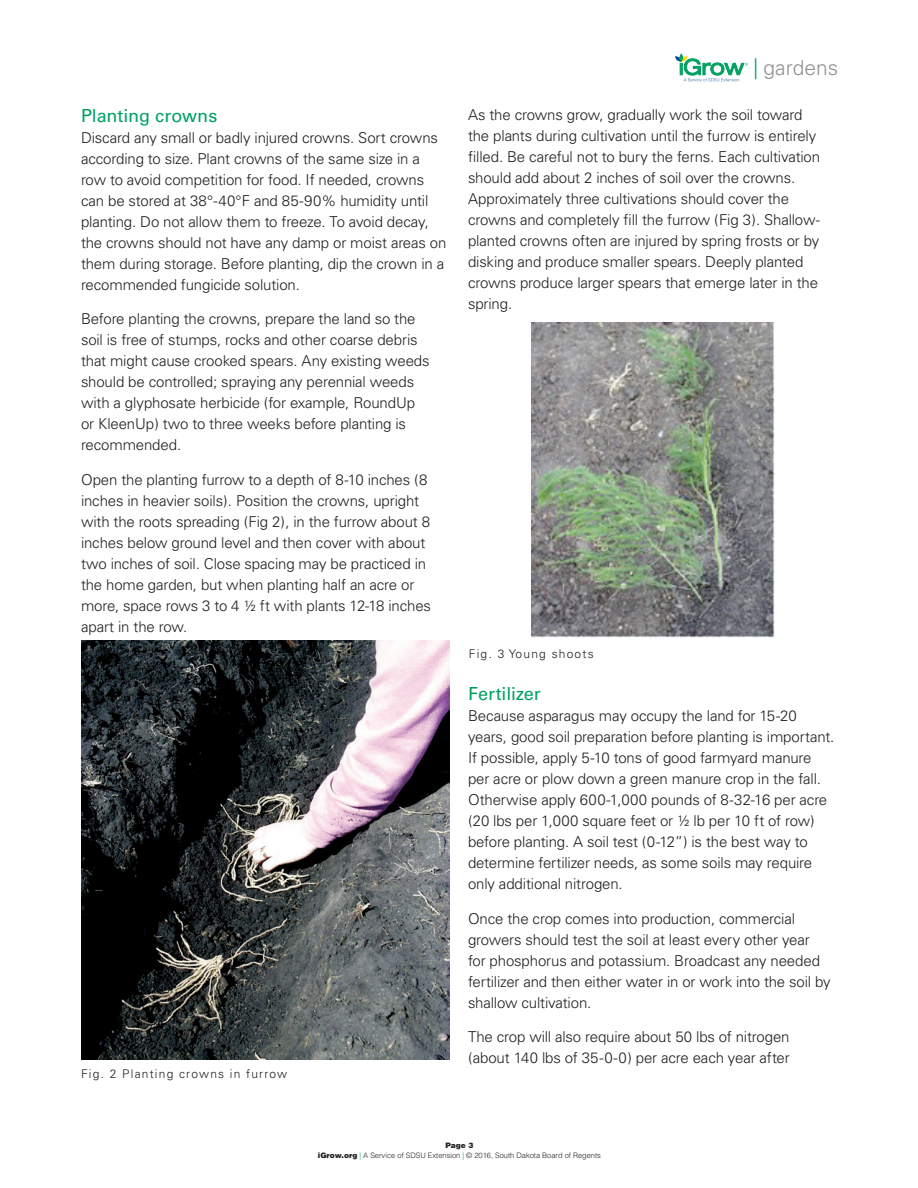
<style>
.page{position:relative;width:918px;height:1188px;background:#fff}
.page>*{position:absolute;margin:0;border:0;box-sizing:border-box;transform-origin:0 0}
.t1{font:300 21px "Univers";color:#919295}
.sdn_body_tips{font:18px "Univers";letter-spacing:-.005em;color:#00a261}
.sdn_body_tips-2{font:300 15px/21px "Univers";letter-spacing:-.01em;color:#231f20}
.sdn_body_tips-3{font:300 12px "Univers";letter-spacing:.1em;color:#231f20}
.t2{font:300 7.5px/10.5px "Helvetica";color:#231f20;text-align:center}
.s1{color:#00a261}
.s2{font-weight:900}
</style>
<div class="page">
<svg style="left:675px;top:53px;width:73px;height:28px"></svg>
<img style="left:81px;top:641px;width:369px;height:419px">
<img style="left:532px;top:322px;width:243px;height:315px">
<p class="sdn_body_tips" style="left:81px;top:104px;width:138px">Planting crowns</p>
<p class="sdn_body_tips-2" style="left:81px;top:127px;width:367px">Discard any small or badly injured crowns. Sort crowns according to size. Plant crowns of the same size in a row to avoid competition for food. If needed, crowns can be stored at 38°-40°F and 85-90% humidity until planting. Do not allow them to freeze. To avoid decay, the crowns should not have any damp or moist areas on them during storage. Before planting, dip the crown in a recommended fungicide solution.</p>
<p class="sdn_body_tips-2" style="left:81px;top:308px;width:350px">Before planting the crowns, prepare the land so the soil is free of stumps, rocks and other coarse debris that might cause crooked spears. Any existing weeds should be controlled; spraying any perennial weeds with a glyphosate herbicide (for example, RoundUp or KleenUp) two to three weeks before planting is recommended.</p>
<p class="sdn_body_tips-2" style="left:81px;top:469px;width:352px">Open the planting furrow to a depth of 8-10 inches (8 inches in heavier soils). Position the crowns, upright with the roots spreading (Fig 2), in the furrow about 8 inches below ground level and then cover with about two inches of soil. Close spacing may be practiced in the home garden, but when planting half an acre or more, space rows 3 to 4 ½ ft with plants 12-18 inches apart in the row.</p>
<p class="sdn_body_tips-3" style="left:81px;top:1066px;width:208px">Fig. 2 Planting crowns in furrow</p>
<h1 class="t1" style="left:754px;top:55px;width:86px"><span class="s1">|</span> gardens</h1>
<p class="sdn_body_tips-2" style="left:468px;top:104px;width:354px">As the crowns grow, gradually work the soil toward the plants during cultivation until the furrow is entirely filled. Be careful not to bury the ferns. Each cultivation should add about 2 inches of soil over the crowns.<br>Approximately three cultivations should cover the crowns and completely fill the furrow (Fig 3). Shallow&shy;planted crowns often are injured by spring frosts or by disking and produce smaller spears. Deeply planted crowns produce larger spears that emerge later in the spring.</p>
<p class="sdn_body_tips-3" style="left:469px;top:647px;width:126px">Fig. 3 Young shoots</p>
<p class="sdn_body_tips" style="left:468px;top:683px;width:74px">Fertilizer</p>
<p class="sdn_body_tips-2" style="left:468px;top:706px;width:368px">Because asparagus may occupy the land for 15-20 years, good soil preparation before planting is important.<br>If possible, apply 5-10 tons of good farmyard manure per acre or plow down a green manure crop in the fall.<br>Otherwise apply 600-1,000 pounds of 8-32-16 per acre (20 lbs per 1,000 square feet or ½ lb per 10 ft of row) before planting. A soil test (0-12”) is the best way to determine fertilizer needs, as some soils may require only additional nitrogen.</p>
<p class="sdn_body_tips-2" style="left:468px;top:908px;width:364px">Once the crop comes into production, commercial growers should test the soil at least every other year for phosphorus and potassium. Broadcast any needed fertilizer and then either water in or work into the soil by shallow cultivation.</p>
<p class="sdn_body_tips-2" style="left:468px;top:1027px;width:323px">The crop will also require about 50 lbs of nitrogen (about 140 lbs of 35-0-0) per acre each year after</p>
<p class="t2" style="left:318px;top:1140px;width:285px"><span class="s2">Page 3<br>iGrow.org</span> <span class="s1">|</span> A Service of SDSU Extension <span class="s1">|</span> © 2016, South Dakota Board of Regents</p>
</div>
